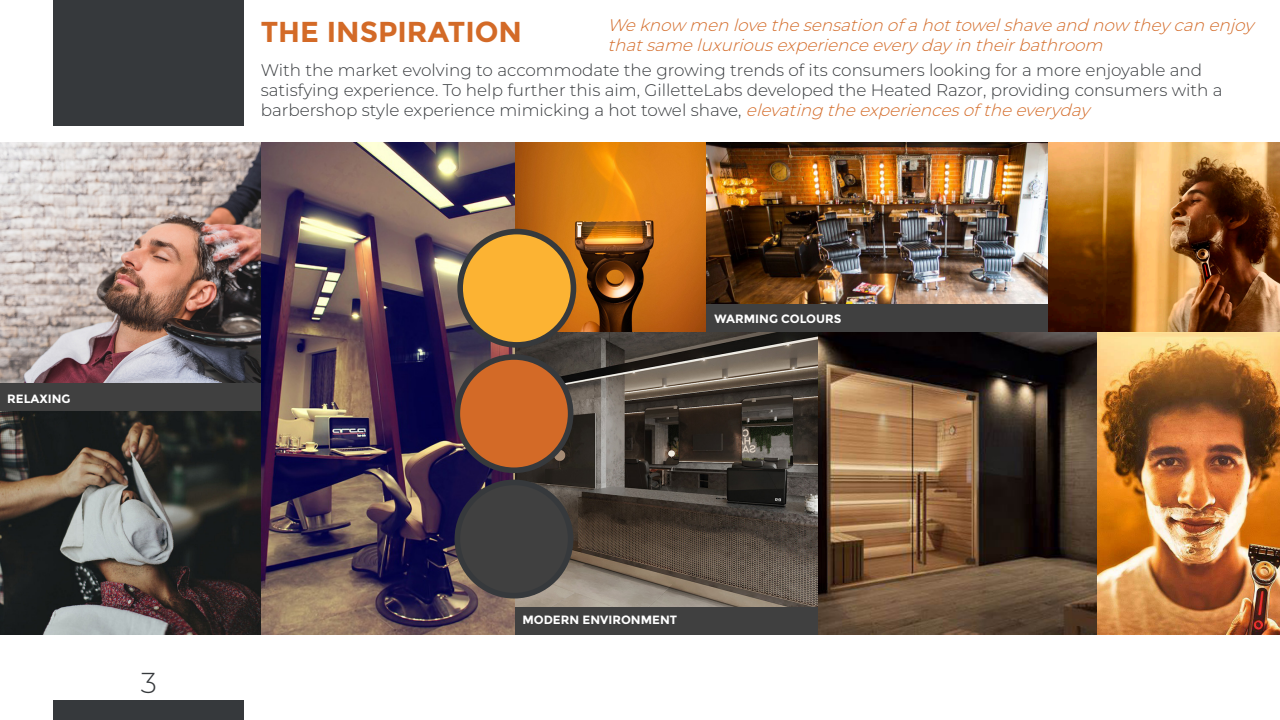
<style>
.page{position:relative;width:1280px;height:720px;background:#fff}
.page>*{position:absolute;margin:0;border:0;box-sizing:border-box;transform-origin:0 0}
.t1{font:700 28.8px "Montserrat";color:#d36a27}
.t2{font:300 28.8px "Montserrat";color:#36393c}
.t3{font:300 16.8px/20.2px "Montserrat";color:#36393c}
.t4{font:italic 300 16.8px/20.2px "Montserrat";color:#d36a27}
.t5{font:700 12px "Montserrat";color:#fff}
.s1{font-style:italic;color:#d36a27}
</style>
<div class="page">
<div style="left:54px;top:0;width:190px;height:126px;background:#36393c"></div>
<div style="left:54px;top:701px;width:190px;height:19px;background:#36393c"></div>
<img style="left:261px;top:143px;width:254px;height:492px">
<img style="left:515px;top:143px;width:765px;height:189px">
<img style="left:818px;top:332px;width:462px;height:303px">
<img style="left:515px;top:332px;width:303px;height:275px">
<img style="left:0;top:143px;width:261px;height:240px">
<img style="left:0;top:411px;width:261px;height:224px">
<div style="left:0;top:383px;width:261px;height:28px;background:#404040"></div>
<div style="left:706px;top:305px;width:342px;height:27px;background:#404040"></div>
<div style="left:515px;top:607px;width:303px;height:28px;background:#404040"></div>
<div style="left:460px;top:232px;width:113px;height:113px;background:#fcb333;border-radius:50%"></div>
<div style="left:457px;top:229px;width:119px;height:119px;border:6px solid #36393c;border-radius:50%"></div>
<div style="left:457px;top:357px;width:114px;height:113px;background:#d36a27;border-radius:50%"></div>
<div style="left:455px;top:354px;width:118px;height:119px;border:6px solid #36393c;border-radius:50%"></div>
<div style="left:457px;top:482px;width:114px;height:114px;background:#404040;border-radius:50%"></div>
<div style="left:455px;top:480px;width:118px;height:118px;border:6px solid #36393c;border-radius:50%"></div>
<p class="t5" style="left:7px;top:392px;width:65px">RELAXING</p>
<p class="t2" style="left:141px;top:664px;width:18px">3</p>
<p class="t4" style="left:607px;top:14px;width:647px">Weknow men lovethesensation ofahottowelshaveand now they can enjoy thatsameluxuriousexperienceevery day in theirbathroom</p>
<p class="t1" style="left:261px;top:15px;width:263px">THE INSPIRATION</p>
<p class="t3" style="left:261px;top:60px;width:963px">With the market evolving to accommodate the growing trends of its consumers looking for a more enjoyable and satisfying experience. To help further this aim, GilletteLabs developed the Heated Razor, providing consumers with a barbershop style experience mimicking a hot towel shave, <span class="s1">elevating theexperiencesoftheeveryday</span></p>
<p class="t5" style="left:714px;top:312px;width:129px">WARMING COLOURS</p>
<p class="t5" style="left:522px;top:613px;width:156px">MODERN ENVIRONMENT</p>
</div>
